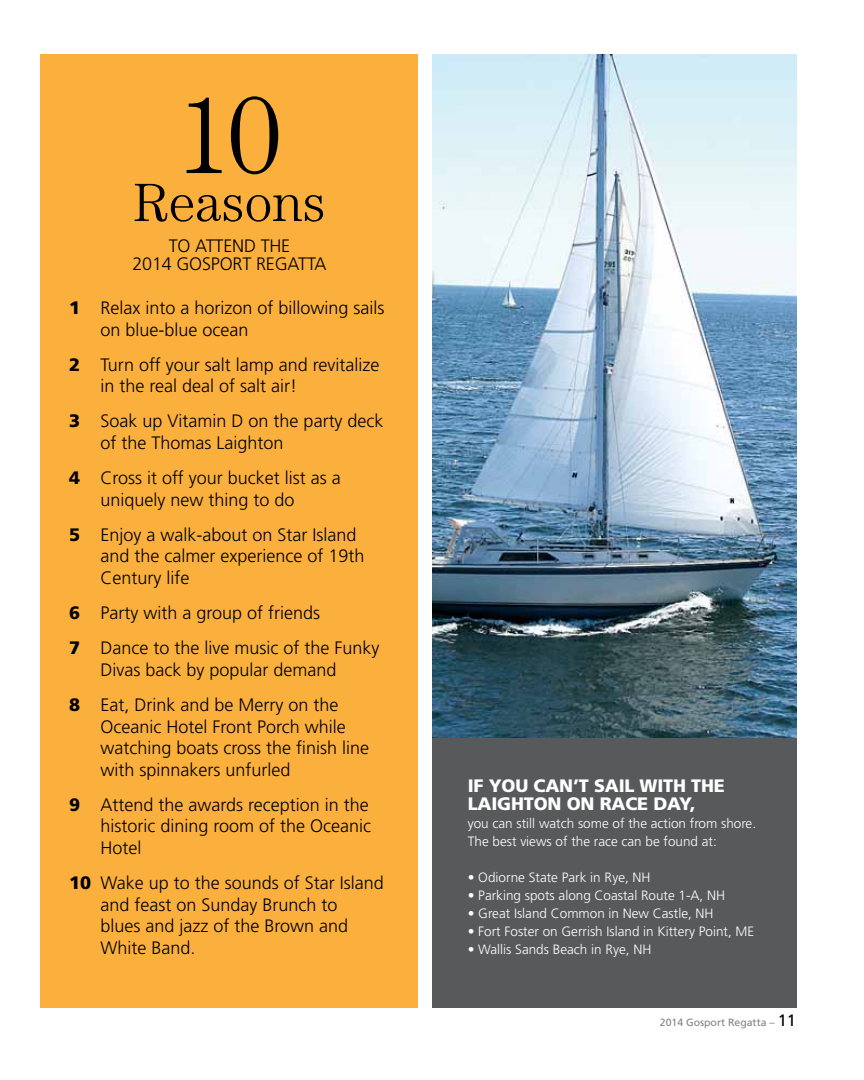
<style>
.page{position:relative;width:864px;height:1080px;background:#fff}
.page>*{position:absolute;margin:0;border:0;box-sizing:border-box;transform-origin:0 0}
.t1{font:300 109.5px "Century";color:#000}
.t2{font:300 54px "Century";color:#000}
.t3{font:300 18px/21.6px "Frutiger";color:#000}
.t4{font:900 18px "Frutiger";letter-spacing:-.01em;color:#fff}
.t5{font:300 13.5px/18px "Frutiger";color:#fff}
.t6{font:10.5px "Frutiger";color:#808285}
.s1{font-weight:900}
.s2{font-size:16.5px;color:#000}
</style>
<div class="page">
<div style="left:40px;top:54px;width:378px;height:954px;background:#fbb03d"></div>
<img style="left:432px;top:54px;width:364px;height:684px">
<div style="left:432px;top:738px;width:364px;height:270px;background:#58595b"></div>
<h1 class="t1" style="left:176px;top:73px;width:109px">10</h1>
<h2 class="t2" style="left:133px;top:172px;width:194px">Reasons</h2>
<p class="t3" style="left:132px;top:237px;width:159px;line-height:18px;text-indent:36px">to attend the<br>2014 Gosport Regatta</p>
<p class="t3" style="left:100px;top:297px;width:286px;text-indent:-32px"><span class="s1">1</span> Relax into a horizon of billowing sails on blue-blue ocean</p>
<p class="t3" style="left:100px;top:354px;width:281px;text-indent:-32px"><span class="s1">2</span> Turn off your salt lamp and revitalize in the real deal of salt air!</p>
<p class="t3" style="left:100px;top:411px;width:285px;text-indent:-32px"><span class="s1">3</span> Soak up Vitamin D on the party deck of the Thomas Laighton</p>
<p class="t3" style="left:100px;top:467px;width:242px;text-indent:-32px"><span class="s1">4</span> Cross it off your bucket list as a uniquely new thing to do</p>
<p class="t3" style="left:100px;top:524px;width:266px;text-indent:-32px"><span class="s1">5</span> Enjoy a walk-about on Star Island and the calmer experience of 19th<br>Century life</p>
<p class="t3" style="left:69px;top:596px;width:312px;line-height:35.1px"><span class="s1">6</span> Party with a group of friends<br><span class="s1">7</span> Dance to the live music of the Funky</p>
<p class="t3" style="left:69px;top:652px;width:271px;line-height:35.1px;text-align:right">Divas back by popular demand<br><span class="s1">8</span> Eat, Drink and be Merry on the</p>
<p class="t3" style="left:100px;top:716px;width:270px">Oceanic Hotel Front Porch while watching boats cross the finish line with spinnakers unfurled</p>
<p class="t3" style="left:100px;top:794px;width:272px;text-indent:-32px"><span class="s1">9</span> Attend the awards reception in the historic dining room of the Oceanic<br>Hotel</p>
<p class="t3" style="left:100px;top:872px;width:285px;text-indent:-32px"><span class="s1">10</span> Wake up to the sounds of Star Island and feast on Sunday Brunch to<br>blues and jazz of the Brown and<br>White Band.</p>
<p class="t4" style="left:468px;top:775px;width:80px">IF YOU CAN</p>
<p class="t4" style="left:573px;top:775px;width:151px">’T SAI L WITH THE</p>
<p class="t4" style="left:468px;top:793px;width:12px">LAIG</p>
<p class="t4" style="left:511px;top:793px;width:26px">HTON</p>
<p class="t4" style="left:567px;top:793px;width:58px">ON RACE</p>
<p class="t4" style="left:653px;top:793px;width:44px">DAY,</p>
<p class="t5" style="left:468px;top:815px;width:290px">you can still watch some of the action from shore.<br>The best views of the race can be found at:</p>
<p class="t5" style="left:468px;top:869px;width:184px">• Odiorne State Park in Rye, NH</p>
<p class="t5" style="left:468px;top:887px;width:259px">• Parking spots along Coastal Route 1-A, NH</p>
<p class="t5" style="left:468px;top:905px;width:247px">• Great Island Common in New Castle, NH</p>
<p class="t5" style="left:468px;top:923px;width:288px">• Fort Foster on Gerrish Island in Kittery Point, ME</p>
<p class="t5" style="left:468px;top:941px;width:185px">• Wallis Sands Beach in Rye, NH</p>
<p class="t6" style="left:660px;top:1016px;width:138px">2014 Gosport Regatta – <span class="s2">11</span></p>
</div>
